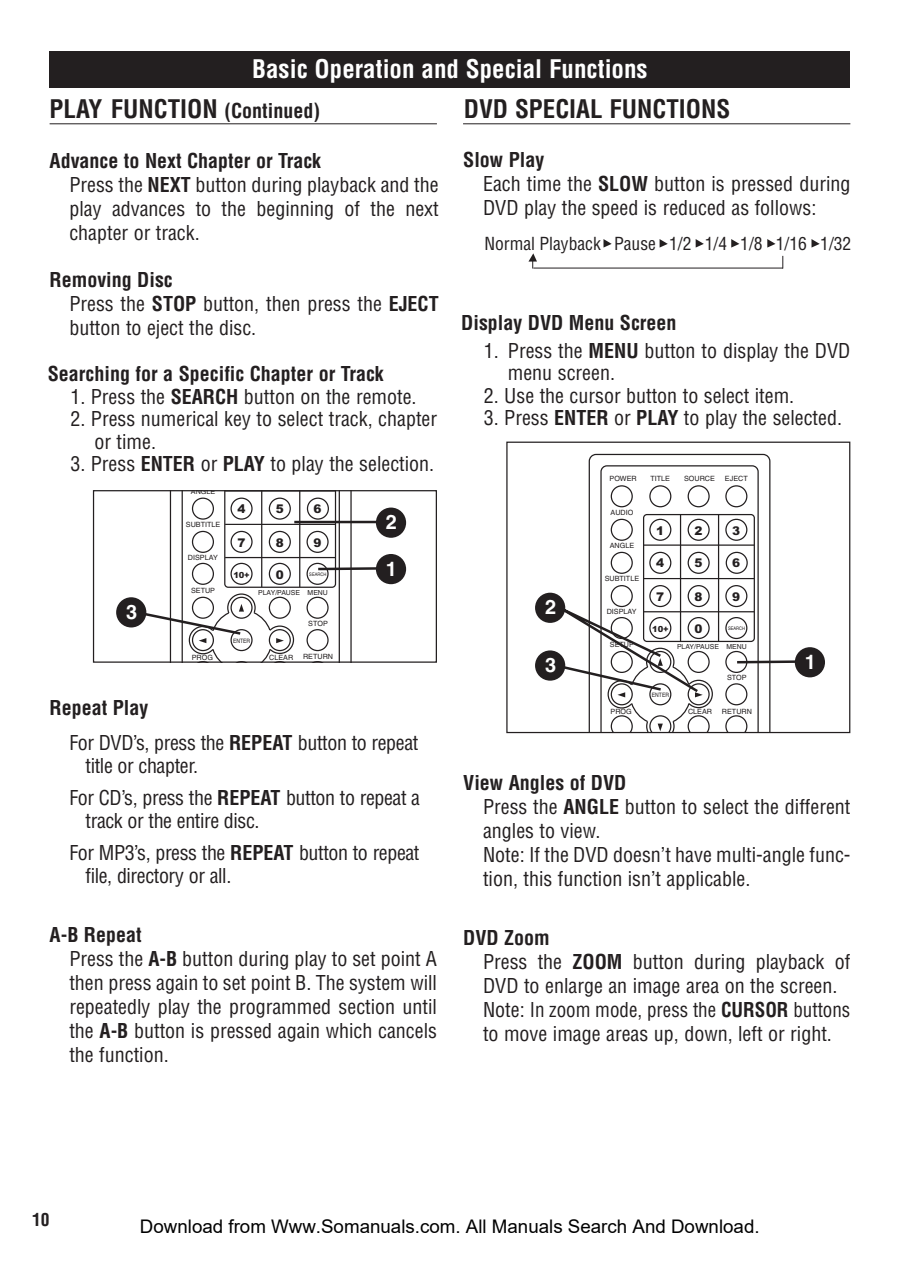
<style>
.page{position:relative;width:900px;height:1262px;background:#fff}
.page>*{position:absolute;margin:0;border:0;box-sizing:border-box;transform-origin:0 0}
.t1{font:700 condensed 25px "Helvetica";color:#231f20}
.t2{font:700 condensed 25px "Helvetica";color:#fff}
.t3{font:condensed 20px/24px "Helvetica";color:#231f20}
.t4{font:condensed 20px/32.5px "Helvetica";letter-spacing:-.02em;color:#231f20}
.t5{font:700 condensed 20px "Helvetica";color:#231f20}
.t6{font:700 20px "Helvetica";color:#fff}
.t7{font:18.75px "Arial";color:#000}
.t8{font:condensed 17.5px "Helvetica";color:#231f20}
.t9{font:700 condensed 17.5px "Helvetica";color:#231f20}
.t10{font:900 12px "Arial";color:#231f20}
.t11{font:900 8.5px "Arial";color:#231f20}
.t12{font:7.25px "Helvetica";color:#231f20}
.t13{font:7px "Helvetica";color:#231f20}
.t14{font:6px "Helvetica";color:#231f20;scale:.85 1}
.t15{font:4.75px "Helvetica";color:#231f20;scale:.85 1}
.s1{font-size:20px}
.s2{font-weight:700}
</style>
<div class="page">
<div style="left:50px;top:51px;width:800px;height:36px;background:#231f20"></div>
<div style="left:376px;top:507px;width:30px;height:31px;background:#231f20;border-radius:50%"></div>
<hr style="left:294px;top:521px;width:85px;height:2px;background:#231f20">
<div style="left:376px;top:554px;width:30px;height:30px;background:#231f20;border-radius:50%"></div>
<hr style="left:318px;top:567px;width:61px;height:3px;background:#231f20">
<div style="left:116px;top:597px;width:30px;height:30px;background:#231f20;border-radius:50%"></div>
<svg style="left:140px;top:492px;width:212px;height:168px"></svg>
<div style="left:93px;top:490px;width:344px;height:172px;border:1px solid #231f20"></div>
<div style="left:795px;top:647px;width:30px;height:30px;background:#231f20;border-radius:50%"></div>
<hr style="left:737px;top:660px;width:61px;height:3px;background:#231f20">
<svg style="left:589px;top:454px;width:181px;height:277px"></svg>
<svg style="left:535px;top:465px;width:224px;height:266px"></svg>
<div style="left:506px;top:441px;width:344px;height:292px;border:1px solid #231f20"></div>
<svg style="left:603px;top:239px;width:9px;height:8px"></svg>
<svg style="left:660px;top:239px;width:8px;height:8px"></svg>
<svg style="left:696px;top:239px;width:8px;height:8px"></svg>
<svg style="left:731px;top:239px;width:8px;height:8px"></svg>
<svg style="left:767px;top:239px;width:9px;height:8px"></svg>
<svg style="left:811px;top:239px;width:9px;height:8px"></svg>
<svg style="left:528px;top:253px;width:9px;height:15px"></svg>
<hr style="left:533px;top:267px;width:250px;height:1px;background:#231f20">
<hr style="left:50px;top:123px;width:387px;height:1px;background:#231f20">
<hr style="left:463px;top:123px;width:387px;height:1px;background:#231f20">
<p class="t2" style="left:252px;top:54px;width:397px">Basic Operation and Special Functions</p>
<p class="t1" style="left:50px;top:95px;width:272px">PLAY FUNCTION <span class="s1">(Continued)</span></p>
<p class="t1" style="left:464px;top:95px;width:268px">DVD SPECIAL FUNCTIONS</p>
<p class="t3" style="left:69px;top:149px;width:371px;text-indent:-20px"><span class="s2">Advance to Next Chapter or Track<br></span>Press the <span class="s2">NEXT</span> button during playback and the play advances to the beginning of the next chapter or track.</p>
<p class="t3" style="left:69px;top:268px;width:371px;text-indent:-20px"><span class="s2">Removing Disc<br></span>Press the <span class="s2">STOP</span> button, then press the <span class="s2">EJECT </span>button to eject the disc.</p>
<p class="t5" style="left:48px;top:362px;width:337px">Searching for a Specific Chapter or Track</p>
<p class="t3" style="left:70px;top:385px;width:348px">1. Press the <span class="s2">SEARCH</span> button on the remote.</p>
<p class="t3" style="left:94px;top:408px;width:344px;line-height:22.5px;text-indent:-24px">2. Press numerical key to select track, chapter or time.</p>
<p class="t3" style="left:70px;top:452px;width:365px">3. Press <span class="s2">ENTER</span> or <span class="s2">PLAY</span> to play the selection.</p>
<p class="t6" style="left:126px;top:604px;width:13px">3</p>
<p class="t12" style="left:191px;top:488px;width:26px">ANGLE</p>
<p class="t12" style="left:186px;top:521px;width:36px">SUBTITLE</p>
<p class="t12" style="left:188px;top:555px;width:31px">DISPLAY</p>
<p class="t12" style="left:191px;top:587px;width:26px">SETUP</p>
<p class="t13" style="left:258px;top:590px;width:43px">PLAY/PAUSE</p>
<p class="t10" style="left:237px;top:502px;width:10px">4</p>
<p class="t10" style="left:237px;top:535px;width:10px">7</p>
<p class="t10" style="left:276px;top:502px;width:10px">5</p>
<p class="t10" style="left:276px;top:535px;width:10px">8</p>
<p class="t11" style="left:234px;top:569px;width:18px">10+</p>
<p class="t10" style="left:276px;top:567px;width:10px">0</p>
<p class="t10" style="left:313px;top:502px;width:10px">6</p>
<p class="t10" style="left:313px;top:535px;width:10px">9</p>
<p class="t15" style="left:309px;top:572px;width:21px">SEARCH</p>
<p class="t13" style="left:308px;top:590px;width:22px">MENU</p>
<p class="t14" style="left:233px;top:638px;width:22px">ENTER</p>
<p class="t12" style="left:308px;top:620px;width:21px">STOP</p>
<p class="t12" style="left:192px;top:654px;width:23px">PROG</p>
<p class="t12" style="left:269px;top:654px;width:26px">CLEAR</p>
<p class="t12" style="left:303px;top:654px;width:31px">RETURN</p>
<p class="t6" style="left:386px;top:515px;width:13px">2</p>
<p class="t6" style="left:386px;top:561px;width:13px">1</p>
<p class="t4" style="left:69px;top:691px;width:351px;line-height:35px;text-indent:-20px"><span class="s2">Repeat Play<br></span>For DVD’s, press the <span class="s2">REPEAT</span> button to repeat</p>
<p class="t4" style="left:69px;top:749px;width:352px;text-indent:16px">title or chapter.<br>For CD’s, press the <span class="s2">REPEAT</span> button to repeat a</p>
<p class="t4" style="left:69px;top:804px;width:352px;text-indent:16px">track or the entire disc.<br>For MP3’s, press the <span class="s2">REPEAT</span> button to repeat</p>
<p class="t4" style="left:86px;top:859px;width:147px">file, directory or all.</p>
<p class="t3" style="left:69px;top:922px;width:369px;text-indent:-20px"><span class="s2">A-B Repeat<br></span>Press the <span class="s2">A-B</span> button during play to set point A then press again to set point B. The system will repeatedly play the programmed section until the <span class="s2">A-B</span> button is pressed again which cancels the function.</p>
<p class="t3" style="left:483px;top:148px;width:369px;text-indent:-20px"><span class="s2">Slow Play<br></span>Each time the <span class="s2">SLOW</span> button is pressed during<br>DVD play the speed is reduced as follows:</p>
<p class="t8" style="left:484px;top:234px;width:369px">Normal Playback Pause 1/2 1/4 1/8 1/16 1/32</p>
<p class="t5" style="left:461px;top:311px;width:217px">Display DVD Menu Screen</p>
<p class="t3" style="left:508px;top:339px;width:344px;line-height:22.5px;text-indent:-24px">1. Press the <span class="s2">MENU</span> button to display the DVD menu screen.</p>
<p class="t3" style="left:484px;top:384px;width:312px">2. Use the cursor button to select item.</p>
<p class="t3" style="left:484px;top:406px;width:360px">3. Press <span class="s2">ENTER</span> or <span class="s2">PLAY</span> to play the selected.</p>
<p class="t6" style="left:545px;top:600px;width:13px">2</p>
<p class="t6" style="left:545px;top:657px;width:13px">3</p>
<p class="t12" style="left:650px;top:475px;width:21px">TITLE</p>
<p class="t12" style="left:684px;top:475px;width:32px">SOURCE</p>
<p class="t12" style="left:725px;top:475px;width:24px">EJECT</p>
<p class="t12" style="left:610px;top:475px;width:29px">POWER</p>
<p class="t12" style="left:611px;top:510px;width:24px">AUDIO</p>
<p class="t12" style="left:610px;top:543px;width:26px">ANGLE</p>
<p class="t12" style="left:605px;top:576px;width:36px">SUBTITLE</p>
<p class="t12" style="left:607px;top:609px;width:31px">DISPLAY</p>
<p class="t12" style="left:610px;top:641px;width:26px">SETUP</p>
<p class="t13" style="left:677px;top:644px;width:43px">PLAY/PAUSE</p>
<p class="t10" style="left:695px;top:524px;width:10px">2</p>
<p class="t10" style="left:695px;top:556px;width:10px">5</p>
<p class="t10" style="left:695px;top:590px;width:10px">8</p>
<p class="t10" style="left:656px;top:524px;width:10px">1</p>
<p class="t10" style="left:656px;top:556px;width:10px">4</p>
<p class="t10" style="left:656px;top:590px;width:10px">7</p>
<p class="t10" style="left:732px;top:524px;width:10px">3</p>
<p class="t10" style="left:732px;top:556px;width:10px">6</p>
<p class="t10" style="left:732px;top:590px;width:10px">9</p>
<p class="t11" style="left:652px;top:624px;width:18px">10+</p>
<p class="t10" style="left:695px;top:622px;width:10px">0</p>
<p class="t15" style="left:728px;top:627px;width:21px">SEARCH</p>
<p class="t13" style="left:726px;top:644px;width:22px">MENU</p>
<p class="t14" style="left:652px;top:692px;width:22px">ENTER</p>
<p class="t12" style="left:611px;top:708px;width:23px">PROG</p>
<p class="t12" style="left:688px;top:708px;width:26px">CLEAR</p>
<p class="t12" style="left:727px;top:674px;width:21px">STOP</p>
<p class="t12" style="left:722px;top:708px;width:31px">RETURN</p>
<p class="t6" style="left:805px;top:654px;width:13px">1</p>
<p class="t3" style="left:483px;top:770px;width:369px;text-indent:-20px"><span class="s2">View Angles of DVD<br></span>Press the <span class="s2">ANGLE</span> button to select the different angles to view.<br>Note: If the DVD doesn’t have multi-angle func&shy;tion, this function isn’t applicable.</p>
<p class="t3" style="left:483px;top:925px;width:369px;text-indent:-20px"><span class="s2">DVD Zoom<br></span>Press the <span class="s2">ZOOM</span> button during playback of DVD to enlarge an image area on the screen.<br>Note: In zoom mode, press the <span class="s2">CURSOR</span> buttons to move image areas up, down, left or right.</p>
<p class="t9" style="left:32px;top:1209px;width:19px">10</p>
<p class="t7" style="left:140px;top:1215px;width:621px">Download from Www.Somanuals.com. All Manuals Search And Download.</p>
</div>
